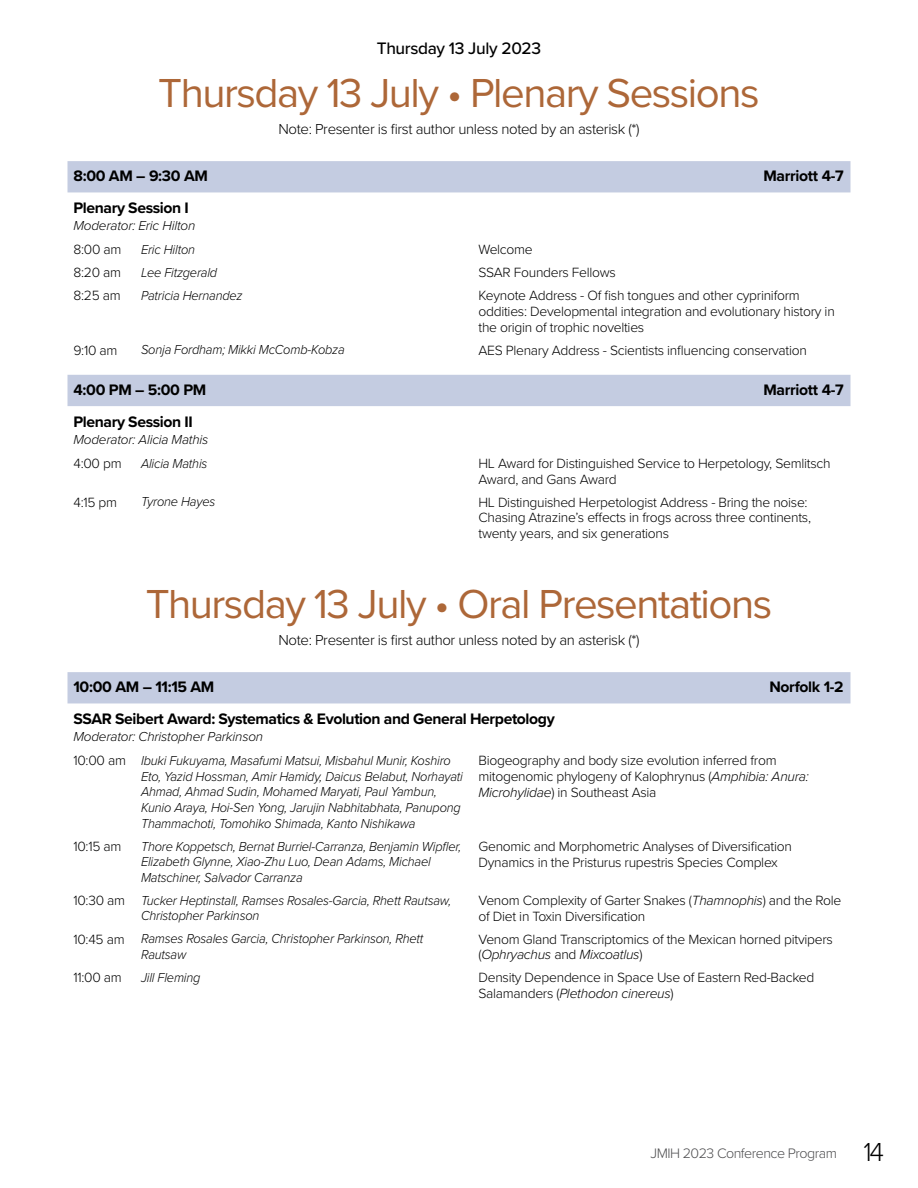
<style>
.page{position:relative;width:918px;height:1188px;background:#fff}
.page>*{position:absolute;margin:0;border:0;box-sizing:border-box;transform-origin:0 0}
.t1{font:42px "Proxima Nova";letter-spacing:-.035em;color:#ad6738}
.t2{font:500 17.25px "Proxima Nova";letter-spacing:-.02em;color:#000}
.t3{font:700 15.75px "Proxima Nova";letter-spacing:-.025em;color:#000}
.t4{font:300 15px "Proxima Nova";letter-spacing:-.025em;color:#000}
.t5{font:300 14.25px "Proxima Nova";letter-spacing:-.035em;color:#4d4d4f}
.t6{font:300 13.8px/15.8px "Proxima Nova";letter-spacing:-.02em;color:#000}
.t7{font:italic 300 13.5px/15.8px "Proxima Nova";letter-spacing:-.015em;color:#000;scale:.95 1}
.t8{font:italic 300 13.5px/23.4px "Proxima Nova";letter-spacing:-.015em;color:#000}
.s1{font-style:normal;font-size:13.8px}
.s2{font-style:italic}
.s3{font-size:27px;color:#000}
</style>
<div class="page">
<svg style="left:68px;top:161px;width:782px;height:542px"></svg>
<p class="t2" style="left:377px;top:36px;width:166px">Thursday 13 July 2023</p>
<h1 class="t1" style="left:158px;top:62px;width:603px">Thursday 13 July • Plenary Sessions</h1>
<p class="t4" style="left:279px;top:118px;width:362px">Note: Presenter is first author unless noted by an asterisk (*)</p>
<p class="t3" style="left:74px;top:164px;width:136px">8:00 AM – 9:30 AM</p>
<p class="t3" style="left:763px;top:164px;width:82px">Marriott 4-7</p>
<p class="t3" style="left:74px;top:196px;width:117px">Plenary Session I</p>
<p class="t8" style="left:74px;top:213px;width:123px">Moderator: Eric Hilton</p>
<p class="t6" style="left:74px;top:241px;width:49px">8:00 am</p>
<p class="t7" style="left:141px;top:241px;width:58px">Eric Hilton</p>
<p class="t6" style="left:478px;top:241px;width:56px">Welcome</p>
<p class="t6" style="left:74px;top:264px;width:49px">8:20 am</p>
<p class="t7" style="left:141px;top:264px;width:82px">Lee Fitzgerald</p>
<p class="t6" style="left:478px;top:264px;width:139px">SSAR Founders Fellows</p>
<p class="t6" style="left:74px;top:287px;width:49px">8:25 am</p>
<p class="t7" style="left:141px;top:287px;width:108px">Patricia Hernandez</p>
<p class="t6" style="left:478px;top:287px;width:358px">Keynote Address - Of fish tongues and other cypriniform oddities: Developmental integration and evolutionary history in the origin of trophic novelties</p>
<p class="t6" style="left:74px;top:341px;width:45px">9:10 am</p>
<p class="t7" style="left:141px;top:341px;width:216px">Sonja Fordham; Mikki McComb-Kobza</p>
<p class="t6" style="left:478px;top:341px;width:330px">AES Plenary Address - Scientists influencing conservation</p>
<p class="t3" style="left:74px;top:378px;width:134px">4:00 PM – 5:00 PM</p>
<p class="t3" style="left:763px;top:378px;width:82px">Marriott 4-7</p>
<p class="t3" style="left:74px;top:410px;width:121px">Plenary Session II</p>
<p class="t8" style="left:74px;top:427px;width:136px">Moderator: Alicia Mathis</p>
<p class="t6" style="left:74px;top:455px;width:50px">4:00 pm</p>
<p class="t7" style="left:141px;top:454px;width:71px">Alicia Mathis</p>
<p class="t6" style="left:478px;top:455px;width:354px">HL Award for Distinguished Service to Herpetology, Semlitsch<br>Award, and Gans Award</p>
<p class="t6" style="left:74px;top:493px;width:45px">4:15 pm</p>
<p class="t7" style="left:141px;top:493px;width:80px">Tyrone Hayes</p>
<p class="t6" style="left:478px;top:493px;width:334px">HL Distinguished Herpetologist Address - Bring the noise:<br>Chasing Atrazine’s effects in frogs across three continents, twenty years, and six generations</p>
<h1 class="t1" style="left:146px;top:573px;width:628px">Thursday 13 July • Oral Presentations</h1>
<p class="t4" style="left:279px;top:629px;width:362px">Note: Presenter is first author unless noted by an asterisk (*)</p>
<p class="t3" style="left:74px;top:675px;width:142px">10:00 AM – 11:15 AM</p>
<p class="t3" style="left:769px;top:675px;width:76px">Norfolk 1-2</p>
<p class="t3" style="left:74px;top:707px;width:483px">SSAR Seibert Award: Systematics &amp; Evolution and General Herpetology</p>
<p class="t8" style="left:74px;top:725px;width:379px">Moderator: Christopher Parkinson<br><span class="s1">10:00 am</span> Ibuki Fukuyama, Masafumi Matsui, Misbahul Munir, Koshiro</p>
<p class="t7" style="left:141px;top:768px;width:341px">Eto, Yazid Hossman, Amir Hamidy, Daicus Belabut, Norhayati Ahmad, Ahmad Sudin, Mohamed Maryati, Paul Yambun, Kunio Araya, Hoi-Sen Yong, Jarujin Nabhitabhata, Panupong Thammachoti, Tomohiko Shimada, Kanto Nishikawa</p>
<p class="t6" style="left:478px;top:752px;width:332px">Biogeography and body size evolution inferred from mitogenomic phylogeny of Kalophrynus (<span class="s2">Amphibia: Anura:<br>Microhylidae</span>) in Southeast Asia</p>
<p class="t6" style="left:74px;top:838px;width:49px">10:15 am</p>
<p class="t7" style="left:141px;top:837px;width:339px">Thore Koppetsch, Bernat Burriel-Carranza, Benjamin Wipfler,<br>Elizabeth Glynne, Xiao-Zhu Luo, Dean Adams, Michael<br>Matschiner, Salvador Carranza</p>
<p class="t6" style="left:478px;top:838px;width:315px">Genomic and Morphometric Analyses of Diversification<br>Dynamics in the Pristurus rupestris Species Complex</p>
<p class="t7" style="left:141px;top:892px;width:328px;text-indent:-67px"><span class="s1">10:30 am</span> Tucker Heptinstall, Ramses Rosales-Garcia, Rhett Rautsaw,<br>Christopher Parkinson</p>
<p class="t6" style="left:478px;top:892px;width:364px">Venom Complexity of Garter Snakes (<span class="s2">Thamnophis</span>) and the Role of Diet in Toxin Diversification</p>
<p class="t7" style="left:141px;top:930px;width:299px;text-indent:-67px"><span class="s1">10:45 am</span> Ramses Rosales Garcia, Christopher Parkinson, Rhett<br>Rautsaw</p>
<p class="t6" style="left:478px;top:930px;width:356px">Venom Gland Transcriptomics of the Mexican horned pitvipers (<span class="s2">Ophryachus</span> and <span class="s2">Mixcoatlus</span>)</p>
<p class="t6" style="left:74px;top:969px;width:50px">11:00 am</p>
<p class="t7" style="left:141px;top:969px;width:64px">Jill Fleming</p>
<p class="t6" style="left:478px;top:969px;width:337px">Density Dependence in Space Use of Eastern Red-Backed<br>Salamanders (<span class="s2">Plethodon cinereus</span>)</p>
<p class="t5" style="left:650px;top:1143px;width:235px">JMIH 2023 Conference Program <span class="s3">14</span></p>
</div>
